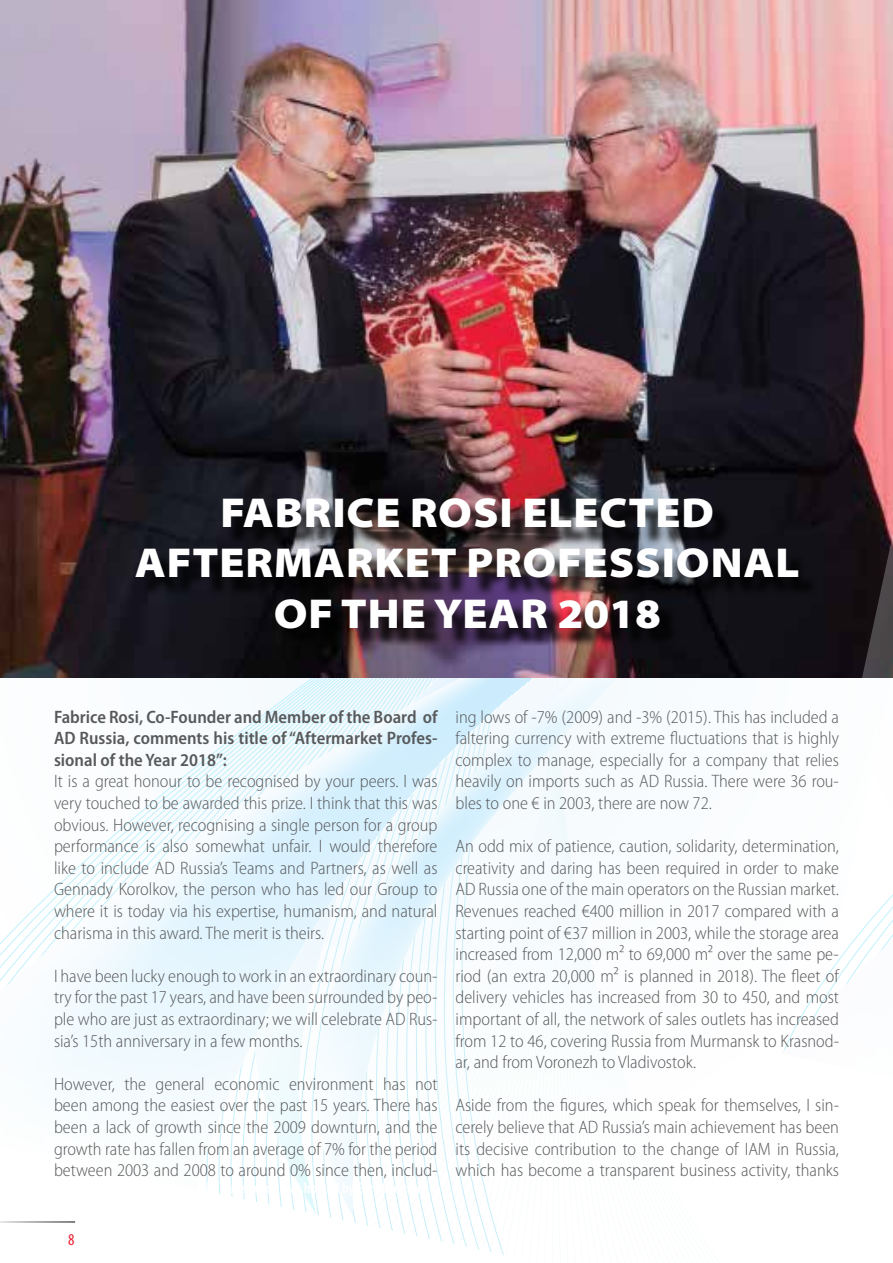
<style>
.page{position:relative;width:893px;height:1263px;background:#fff}
.page>*{position:absolute;margin:0;border:0;box-sizing:border-box;transform-origin:0 0}
.t1{font:900 semi-expanded 42px/50.4px "Myriad Pro";letter-spacing:.02em;color:#fff;text-align:center}
.t2{font:300 semi-condensed 18px/21.6px "Myriad Pro";color:#58595b;text-align:justify}
.t3{font:600 semi-condensed 18px/21.6px "Myriad Pro";color:#58595b;text-align:justify}
.t4{font:condensed 16.5px "Myriad Pro";color:#ed1b2f}
</style>
<div class="page">
<svg style="left:0;top:678px;width:312px;height:511px"></svg>
<svg style="left:312px;top:678px;width:305px;height:540px"></svg>
<img style="left:0;top:0;width:781px;height:678px">
<svg style="left:781px;top:0;width:112px;height:65px;background:#ebbebd"></svg>
<svg style="left:782px;top:31px;width:111px;height:34px;background:#eebbba"></svg>
<svg style="left:781px;top:65px;width:112px;height:987px"></svg>
<div style="left:140px;top:502px;width:678px;height:146px;background:#000;opacity:.75"></div>
<h1 class="t1" style="left:135px;top:488px;width:666px">FABRICE ROSI ELECTED<br>AFTERMARKET PROFESSIONAL<br>OF THE YEAR 2018</h1>
<p class="t3" style="left:54px;top:706px;width:385px">Fabrice Rosi, Co-Founder and Member of the Board of AD Russia, comments his title of “Aftermarket Profes&shy;sional of the Year 2018”:</p>
<p class="t2" style="left:54px;top:771px;width:385px">It is a great honour to be recognised by your peers. I was very touched to be awarded this prize. I think that this was obvious. However, recognising a single person for a group performance is also somewhat unfair. I would therefore like to include AD Russia’s Teams and Partners, as well as Gennady Korolkov, the person who has led our Group to where it is today via his expertise, humanism, and natural charisma in this award. The merit is theirs.</p>
<p class="t2" style="left:54px;top:965px;width:385px">I have been lucky enough to work in an extraordinary coun&shy;try for the past 17 years, and have been surrounded by peo&shy;ple who are just as extraordinary; we will celebrate AD Rus&shy;sia’s 15th anniversary in a few months.</p>
<p class="t2" style="left:54px;top:1073px;width:385px">However, the general economic environment has not been among the easiest over the past 15 years. There has been a lack of growth since the 2009 downturn, and the growth rate has fallen from an average of 7% for the period between 2003 and 2008 to around 0% since then, includ-</p>
<p class="t2" style="left:455px;top:706px;width:385px">ing lows of -7% (2009) and -3% (2015). This has included a faltering currency with extreme fluctuations that is highly complex to manage, especially for a company that relies heavily on imports such as AD Russia. There were 36 rou&shy;bles to one € in 2003, there are now 72.</p>
<p class="t2" style="left:455px;top:836px;width:385px">An odd mix of patience, caution, solidarity, determination, creativity and daring has been required in order to make AD Russia one of the main operators on the Russian market.<br>Revenues reached €400 million in 2017 compared with a starting point of €37 million in 2003, while the storage area increased from 12,000 m² to 69,000 m² over the same pe&shy;riod (an extra 20,000 m² is planned in 2018). The fleet of delivery vehicles has increased from 30 to 450, and most important of all, the network of sales outlets has increased from 12 to 46, covering Russia from Murmansk to Krasnod&shy;ar, and from Voronezh to Vladivostok.</p>
<p class="t2" style="left:455px;top:1095px;width:385px">Aside from the figures, which speak for themselves, I sin&shy;cerely believe that AD Russia’s main achievement has been its decisive contribution to the change of IAM in Russia, which has become a transparent business activity, thanks</p>
<p class="t4" style="left:68px;top:1229px;width:8px">8</p>
</div>
